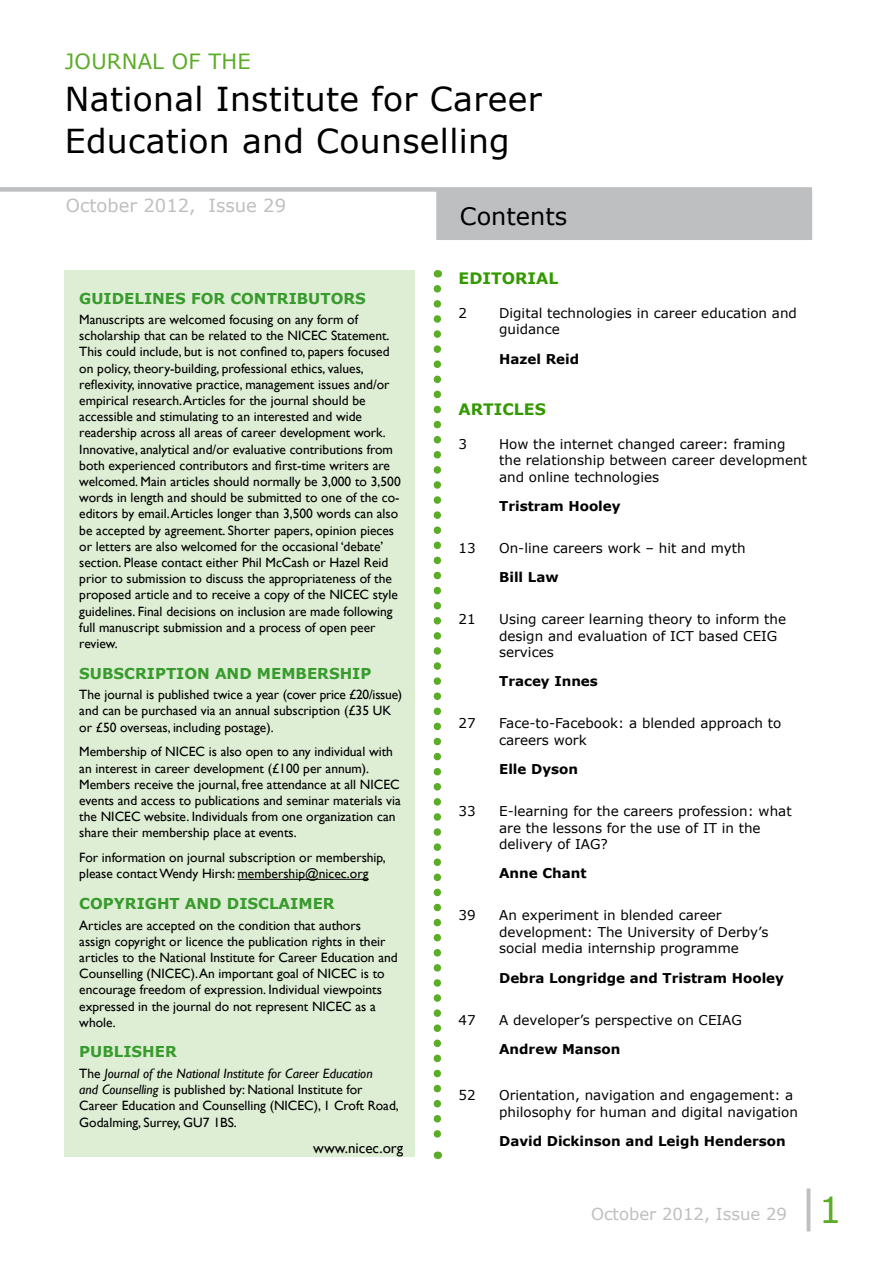
<style>
.page{position:relative;width:893px;height:1263px;background:#fff}
.page>*{position:absolute;margin:0;border:0;box-sizing:border-box;transform-origin:0 0}
.t1{font:45px "Verdana";color:#bdbfc0}
.t2{font:33px/42px "Verdana";letter-spacing:.01em;color:#000}
.t3{font:24px "Verdana";color:#000}
.t4{font:21px "Verdana";letter-spacing:.01em;color:#5bac26}
.t5{font:18px "Verdana";color:#bdbfc0}
.t6{font:16.5px "Verdana";color:#bdbfc0}
.t7{font:700 15.75px "Verdana";color:#390}
.t8{font:700 15px "Verdana";color:#389b2d}
.t9{font:15px "Gill Sans";color:#000}
.t10{font:13.5px/16.2px "Gill Sans";color:#000}
.t11{font:13.5px/16.5px "Verdana";color:#000}
.t12{font:700 13.5px "Verdana";color:#000}
.s1{font-style:italic}
.s2{font-size:36px;color:#5bac26}
</style>
<div class="page">
<div style="left:64px;top:270px;width:351px;height:887px;background:#deeed4"></div>
<svg style="left:434px;top:289px;width:7px;height:870px"></svg>
<div style="left:0;top:187px;width:812px;height:5px;background:#bdbfc0"></div>
<div style="left:436px;top:191px;width:376px;height:49px;background:#bdbfc0"></div>
<hr style="left:238px;top:879px;width:130px;height:1px;background:#000">
<h3 class="t4" style="left:65px;top:47px;width:159px">jou rnal of the</h3>
<h2 class="t2" style="left:65px;top:78px;width:479px">National Institute for Career<br>Education and Counselling</h2>
<h3 class="t5" style="left:66px;top:193px;width:222px">October 2012, Issue 29</h3>
<p class="t8" style="left:79px;top:287px;width:288px">GUIDELINES FOR CONTRIBUTORS</p>
<p class="t10" style="left:79px;top:312px;width:323px">Manuscripts are welcomed focusing on any form of scholarship that can be related to the NICEC Statement.<br>This could include, but is not confined to, papers focused on policy, theory-building, professional ethics, values, reflexivity, innovative practice, management issues and/or empirical research. Articles for the journal should be accessible and stimulating to an interested and wide readership across all areas of career development work.<br>Innovative, analytical and/or evaluative contributions from both experienced contributors and first-time writers are welcomed. Main articles should normally be 3,000 to 3,500 words in length and should be submitted to one of the co&shy;editors by email. Articles longer than 3,500 words can also be accepted by agreement. Shorter papers, opinion pieces or letters are also welcomed for the occasional ‘debate’ section. Please contact either Phil McCash or Hazel Reid prior to submission to discuss the appropriateness of the proposed article and to receive a copy of the NICEC style guidelines. Final decisions on inclusion are made following full manuscript submission and a process of open peer review.</p>
<p class="t8" style="left:79px;top:663px;width:294px">SUBSCRIPTION AND MEMBERSHIP</p>
<p class="t10" style="left:79px;top:687px;width:324px">The journal is published twice a year (cover price £20/issue) and can be purchased via an annual subscription (£35 UK or £50 overseas, including postage).</p>
<p class="t10" style="left:79px;top:744px;width:323px">Membership of NICEC is also open to any individual with an interest in career development (£100 per annum).<br>Members receive the journal, free attendance at all NICEC events and access to publications and seminar materials via the NICEC website. Individuals from one organization can share their membership place at events.</p>
<p class="t10" style="left:79px;top:850px;width:308px">For information on journal subscription or membership, please contact Wendy Hirsh: membership@nicec.org</p>
<p class="t8" style="left:79px;top:893px;width:257px">COPYRIGHT AND DISCLAIMER</p>
<p class="t10" style="left:79px;top:917px;width:320px">Articles are accepted on the condition that authors<br>assign copyright or licence the publication rights in their articles to the National Institute for Career Education and Counselling (NICEC). An important goal of NICEC is to encourage freedom of expression. Individual viewpoints expressed in the journal do not represent NICEC as a whole.</p>
<p class="t8" style="left:79px;top:1041px;width:99px">PUBLISHER</p>
<p class="t10" style="left:79px;top:1065px;width:321px">The <span class="s1">Journal of the National Institute for Career Education<br>and Counselling</span> is published by: National Institute for Career Education and Counselling (NICEC), 1 Croft Road, Godalming, Surrey, GU7 1BS.</p>
<p class="t9" style="left:313px;top:1139px;width:92px">www.nicec.org</p>
<h3 class="t3" style="left:460px;top:199px;width:109px">Contents</h3>
<p class="t7" style="left:459px;top:267px;width:101px">EDITORIAL</p>
<p class="t11" style="left:459px;top:305px;width:10px">2</p>
<p class="t11" style="left:499px;top:305px;width:299px">Digital technologies in career education and guidance</p>
<p class="t12" style="left:499px;top:349px;width:82px">Hazel Reid</p>
<p class="t7" style="left:459px;top:398px;width:89px">ARTICLES</p>
<p class="t11" style="left:459px;top:435px;width:10px">3</p>
<p class="t11" style="left:499px;top:435px;width:309px">How the internet changed career: framing the relationship between career development and online technologies</p>
<p class="t12" style="left:499px;top:496px;width:123px">Tristram Hooley</p>
<p class="t11" style="left:459px;top:539px;width:19px">13</p>
<p class="t11" style="left:499px;top:539px;width:248px">On-line careers work – hit and myth</p>
<p class="t12" style="left:499px;top:568px;width:61px">Bill Law</p>
<p class="t11" style="left:459px;top:611px;width:19px">21</p>
<p class="t11" style="left:499px;top:611px;width:289px">Using career learning theory to inform the design and evaluation of ICT based CEIG services</p>
<p class="t12" style="left:499px;top:672px;width:100px">Tracey Innes</p>
<p class="t11" style="left:459px;top:715px;width:19px">27</p>
<p class="t11" style="left:499px;top:715px;width:284px">Face-to-Facebook: a blended approach to careers work</p>
<p class="t12" style="left:499px;top:760px;width:80px">Elle Dyson</p>
<p class="t11" style="left:459px;top:803px;width:19px">33</p>
<p class="t11" style="left:499px;top:803px;width:294px">E-learning for the careers profession: what are the lessons for the use of IT in the delivery of IAG?</p>
<p class="t12" style="left:499px;top:864px;width:89px">Anne Chant</p>
<p class="t11" style="left:459px;top:907px;width:19px">39</p>
<p class="t11" style="left:499px;top:907px;width:271px">An experiment in blended career development: The University of Derby’s social media internship programme</p>
<p class="t12" style="left:499px;top:968px;width:286px">Debra Longridge and Tristram Hooley</p>
<p class="t11" style="left:459px;top:1011px;width:19px">47</p>
<p class="t11" style="left:499px;top:1011px;width:244px">A developer’s perspective on CEIAG</p>
<p class="t12" style="left:499px;top:1039px;width:123px">Andrew Manson</p>
<p class="t11" style="left:459px;top:1087px;width:19px">52</p>
<p class="t11" style="left:499px;top:1087px;width:300px">Orientation, navigation and engagement: a philosophy for human and digital navigation</p>
<p class="t12" style="left:499px;top:1131px;width:288px">David Dickinson and Leigh Henderson</p>
<p class="t6" style="left:591px;top:1202px;width:198px">October 2012, Issue 29</p>
<h1 class="t1" style="left:798px;top:1175px;width:45px">|<span class="s2">1</span></h1>
</div>
